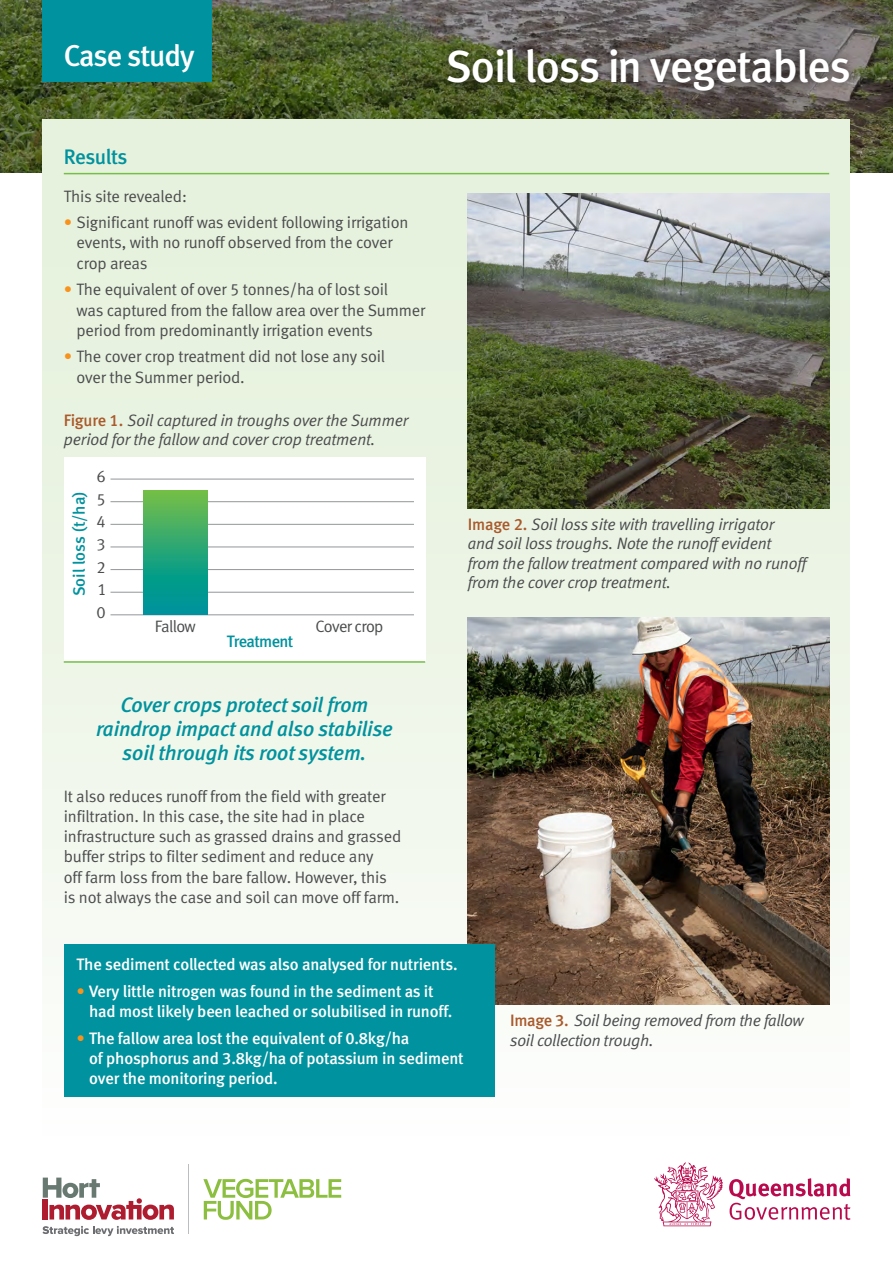
<style>
.page{position:relative;width:893px;height:1263px;background:#fff}
.page>*{position:absolute;margin:0;border:0;box-sizing:border-box;transform-origin:0 0}
.t1{font:45px "Meta Medium LF";letter-spacing:-.025em;color:#fff}
.t2{font:30px "Meta Medium LF";letter-spacing:-.035em;color:#fff}
.t3{font:italic 21px/24px "Meta Medium LF";letter-spacing:-.01em;color:#00929e;text-align:center}
.t4{font:21px "Meta Medium LF";letter-spacing:-.025em;color:#00929e}
.t5{font:16.5px/20.2px "Meta Normal LF";letter-spacing:-.01em;color:#4b4c4d}
.t6{font:italic 16.5px/19.5px "Meta Normal LF";letter-spacing:-.01em;color:#4b4c4d}
.t7{font:16.5px/20.2px "Meta Medium LF";letter-spacing:-.01em;color:#fff}
.t8{font:16.5px "Meta Medium LF";color:#00929e}
.t9{font:16.5px "Meta Medium LF";letter-spacing:-.04em;color:#00929e}
.t10{font:16.5px "Meta Normal LF";letter-spacing:-.04em;color:#4b4c4d}
.s1{color:#f7931d}
.s2{font-family:"Meta Medium LF";font-style:normal;color:#a95a2b}
.s3{font-family:"Meta Normal LF";color:#f7931d}
</style>
<div class="page">
<img style="left:0;top:0;width:893px;height:173px">
<div style="left:43px;top:119px;width:807px;height:1016px;background:linear-gradient(to bottom,#e2efd8,#f8faf7)"></div>
<div style="left:43px;top:0;width:169px;height:82px;background:#00929e"></div>
<div style="left:439px;top:40px;width:419px;height:60px;background:#231f20;opacity:.75"></div>
<div style="left:64px;top:458px;width:361px;height:204px;background:#fff"></div>
<hr style="left:64px;top:661px;width:361px;height:2px;background:#74bf45">
<hr style="left:110px;top:479px;width:304px;height:1px;background:#939598">
<hr style="left:110px;top:501px;width:304px;height:1px;background:#939598">
<hr style="left:110px;top:524px;width:304px;height:1px;background:#939598">
<hr style="left:110px;top:547px;width:304px;height:1px;background:#939598">
<hr style="left:110px;top:569px;width:304px;height:1px;background:#939598">
<hr style="left:110px;top:592px;width:304px;height:1px;background:#939598">
<hr style="left:110px;top:614px;width:304px;height:1px;background:#939598">
<svg style="left:143px;top:491px;width:64px;height:124px;background:#2aa675"></svg>
<hr style="left:64px;top:173px;width:765px;height:1px;background:#74bf45">
<img style="left:468px;top:193px;width:361px;height:315px">
<img style="left:468px;top:618px;width:361px;height:387px">
<div style="left:64px;top:944px;width:431px;height:153px;background:#00929e"></div>
<svg style="left:43px;top:1226px;width:131px;height:10px"></svg>
<svg style="left:43px;top:1177px;width:131px;height:43px"></svg>
<hr style="left:188px;top:1164px;width:1px;height:70px;background:#bcbdc0">
<svg style="left:203px;top:1179px;width:138px;height:41px"></svg>
<svg style="left:729px;top:1178px;width:121px;height:42px"></svg>
<svg style="left:654px;top:1162px;width:69px;height:64px"></svg>
<h2 class="t2" style="left:64px;top:38px;width:132px">Case study</h2>
<h1 class="t1" style="left:445px;top:40px;width:407px">Soil loss in vegetables</h1>
<p class="t4" style="left:64px;top:145px;width:65px">Results</p>
<p class="t5" style="left:64px;top:186px;width:125px">This site revealed:</p>
<p class="t5" style="left:77px;top:212px;width:333px;text-indent:-13px"><span class="s1">•</span> Significant runoff was evident following irrigation events, with no runoff observed from the cover crop areas</p>
<p class="t5" style="left:77px;top:279px;width:350px;text-indent:-13px"><span class="s1">•</span> The equivalent of over 5 tonnes/ha of lost soil<br>was captured from the fallow area over the Summer period from predominantly irrigation events</p>
<p class="t5" style="left:77px;top:346px;width:310px;text-indent:-13px"><span class="s1">•</span> The cover crop treatment did not lose any soil over the Summer period.</p>
<p class="t6" style="left:64px;top:410px;width:346px"><span class="s2">Figure 1.</span> Soil captured in troughs over the Summer period for the fallow and cover crop treatment.</p>
<p class="t8" style="left:69px;top:596px;width:106px;rotate:-90deg">Soil loss (t/ha)</p>
<p class="t5" style="left:97px;top:466px;width:11px">6</p>
<p class="t5" style="left:97px;top:489px;width:11px">5</p>
<p class="t5" style="left:97px;top:511px;width:11px">4</p>
<p class="t5" style="left:97px;top:534px;width:11px">3</p>
<p class="t5" style="left:97px;top:556px;width:11px">2</p>
<p class="t5" style="left:98px;top:579px;width:11px">1</p>
<p class="t5" style="left:97px;top:602px;width:11px">0</p>
<p class="t5" style="left:155px;top:616px;width:43px">Fallow</p>
<p class="t10" style="left:315px;top:616px;width:70px">Cover crop</p>
<p class="t9" style="left:227px;top:632px;width:68px">Treatment</p>
<p class="t3" style="left:96px;top:693px;width:298px">Cover crops protect soil from raindrop impact and also stabilise soil through its root system.</p>
<p class="t5" style="left:64px;top:786px;width:339px">It also reduces runoff from the field with greater infiltration. In this case, the site had in place infrastructure such as grassed drains and grassed buffer strips to filter sediment and reduce any<br>off farm loss from the bare fallow. However, this is not always the case and soil can move off farm.</p>
<p class="t6" style="left:468px;top:514px;width:340px"><span class="s2">Image 2.</span> Soil loss site with travelling irrigator<br>and soil loss troughs. Note the runoff evident from the fallow treatment compared with no runoff from the cover crop treatment.</p>
<p class="t7" style="left:77px;top:954px;width:383px">The sediment collected was also analysed for nutrients.</p>
<p class="t7" style="left:89px;top:981px;width:365px;text-indent:-13px"><span class="s3">•</span> Very little nitrogen was found in the sediment as it had most likely been leached or solubilised in runoff.</p>
<p class="t7" style="left:89px;top:1028px;width:376px;text-indent:-13px"><span class="s3">•</span> The fallow area lost the equivalent of 0.8kg/ha<br>of phosphorus and 3.8kg/ha of potassium in sediment over the monitoring period.</p>
<p class="t6" style="left:510px;top:1011px;width:295px"><span class="s2">Image 3.</span> Soil being removed from the fallow soil collection trough.</p>
</div>
